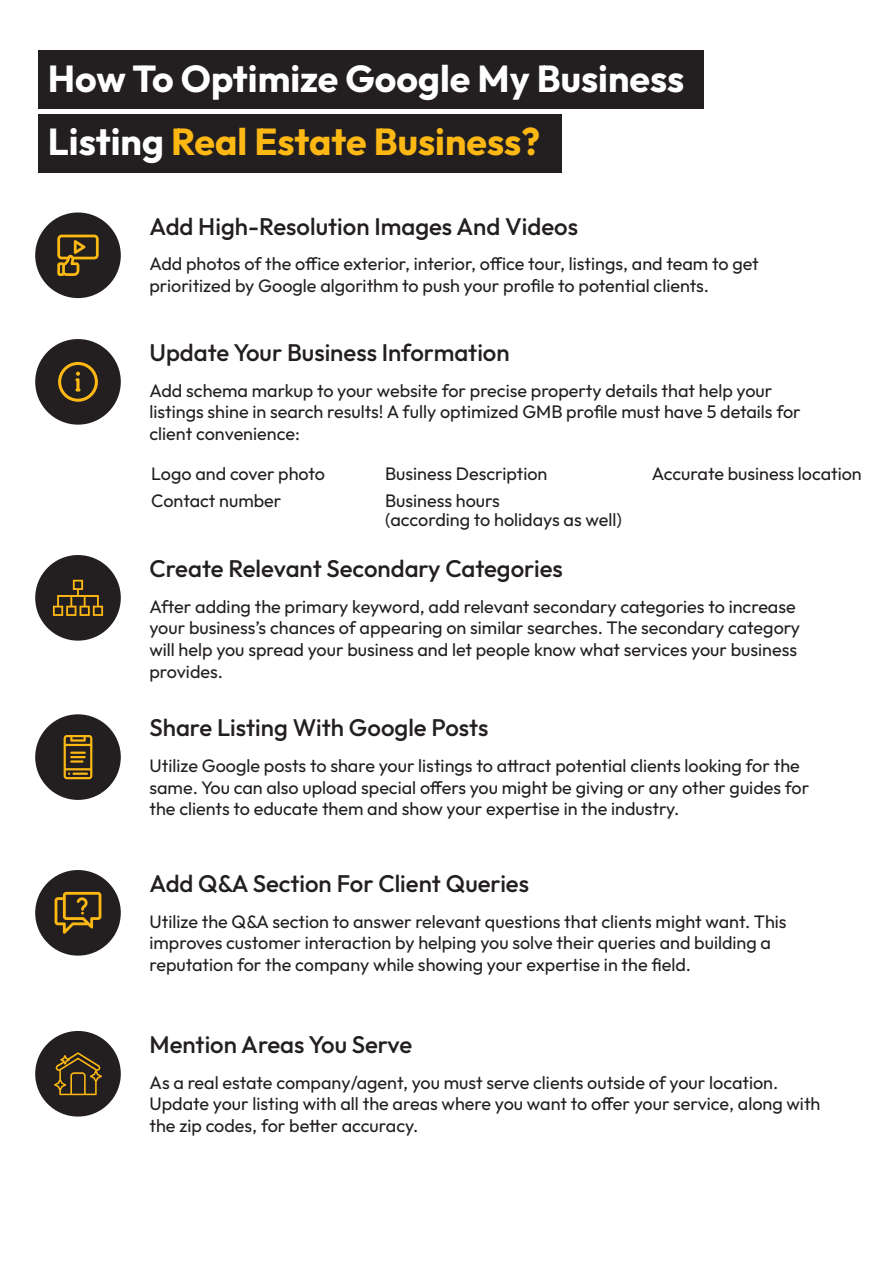
<style>
.page{position:relative;width:893px;height:1263px;background:#fff}
.page>*{position:absolute;margin:0;border:0;box-sizing:border-box;transform-origin:0 0}
.t1{font:700 37.5px/63px "Outfit";color:#fff}
.t2{font:500 24px "Outfit";color:#231f20}
.t3{font:18px/21.6px "Outfit";color:#231f20}
.s1{color:#fdb814}
</style>
<div class="page">
<div style="left:38px;top:50px;width:666px;height:59px;background:#231f20"></div>
<div style="left:38px;top:115px;width:524px;height:58px;background:#231f20"></div>
<div style="left:35px;top:212px;width:86px;height:86px;background:#231f20;border-radius:50%"></div>
<div style="left:35px;top:339px;width:86px;height:86px;background:#231f20;border-radius:50%"></div>
<div style="left:35px;top:555px;width:86px;height:86px;background:#231f20;border-radius:50%"></div>
<div style="left:35px;top:714px;width:86px;height:86px;background:#231f20;border-radius:50%"></div>
<div style="left:35px;top:870px;width:86px;height:86px;background:#231f20;border-radius:50%"></div>
<div style="left:35px;top:1031px;width:86px;height:85px;background:#231f20;border-radius:50%"></div>
<svg style="left:64px;top:735px;width:28px;height:44px"></svg>
<svg style="left:55px;top:892px;width:46px;height:42px"></svg>
<svg style="left:57px;top:235px;width:42px;height:41px"></svg>
<svg style="left:53px;top:580px;width:50px;height:36px"></svg>
<svg style="left:58px;top:362px;width:40px;height:40px"></svg>
<svg style="left:54px;top:1052px;width:48px;height:43px"></svg>
<h1 class="t1" style="left:48px;top:49px;width:638px">How To Optimize Google My Business<br>Listing <span class="s1">Real Estate Business?</span></h1>
<h2 class="t2" style="left:149px;top:210px;width:430px">Add High-Resolution Images And Videos</h2>
<p class="t3" style="left:149px;top:253px;width:611px">Add photos of the office exterior, interior, office tour, listings, and team to get prioritized by Google algorithm to push your profile to potential clients.</p>
<h2 class="t2" style="left:149px;top:337px;width:362px">Update Your Business Information</h2>
<p class="t3" style="left:149px;top:380px;width:653px">Add schema markup to your website for precise property details that help your listings shine in search results! A fully optimized GMB profile must have 5 details for client convenience:</p>
<p class="t3" style="left:151px;top:460px;width:175px;line-height:27.6px">Logo and cover photo<br>Contact number</p>
<p class="t3" style="left:385px;top:460px;width:164px;line-height:27.6px">Business Description<br>Business hours</p>
<p class="t3" style="left:385px;top:509px;width:238px">(according to holidays as well)</p>
<h2 class="t2" style="left:149px;top:553px;width:415px">Create Relevant Secondary Categories</h2>
<p class="t3" style="left:652px;top:463px;width:211px">Accurate business location</p>
<p class="t3" style="left:149px;top:596px;width:652px">After adding the primary keyword, add relevant secondary categories to increase your business’s chances of appearing on similar searches. The secondary category will help you spread your business and let people know what services your business provides.</p>
<h2 class="t2" style="left:149px;top:712px;width:340px">Share Listing With Google Posts</h2>
<p class="t3" style="left:149px;top:755px;width:661px">Utilize Google posts to share your listings to attract potential clients looking for the same. You can also upload special offers you might be giving or any other guides for the clients to educate them and show your expertise in the industry.</p>
<h2 class="t2" style="left:149px;top:868px;width:381px">Add Q&amp;A Section For Client Queries</h2>
<p class="t3" style="left:149px;top:911px;width:639px">Utilize the Q&amp;A section to answer relevant questions that clients might want. This improves customer interaction by helping you solve their queries and building a reputation for the company while showing your expertise in the field.</p>
<h2 class="t2" style="left:149px;top:1029px;width:264px">Mention Areas You Serve</h2>
<p class="t3" style="left:149px;top:1072px;width:672px">As a real estate company/agent, you must serve clients outside of your location.<br>Update your listing with all the areas where you want to offer your service, along with the zip codes, for better accuracy.</p>
</div>
